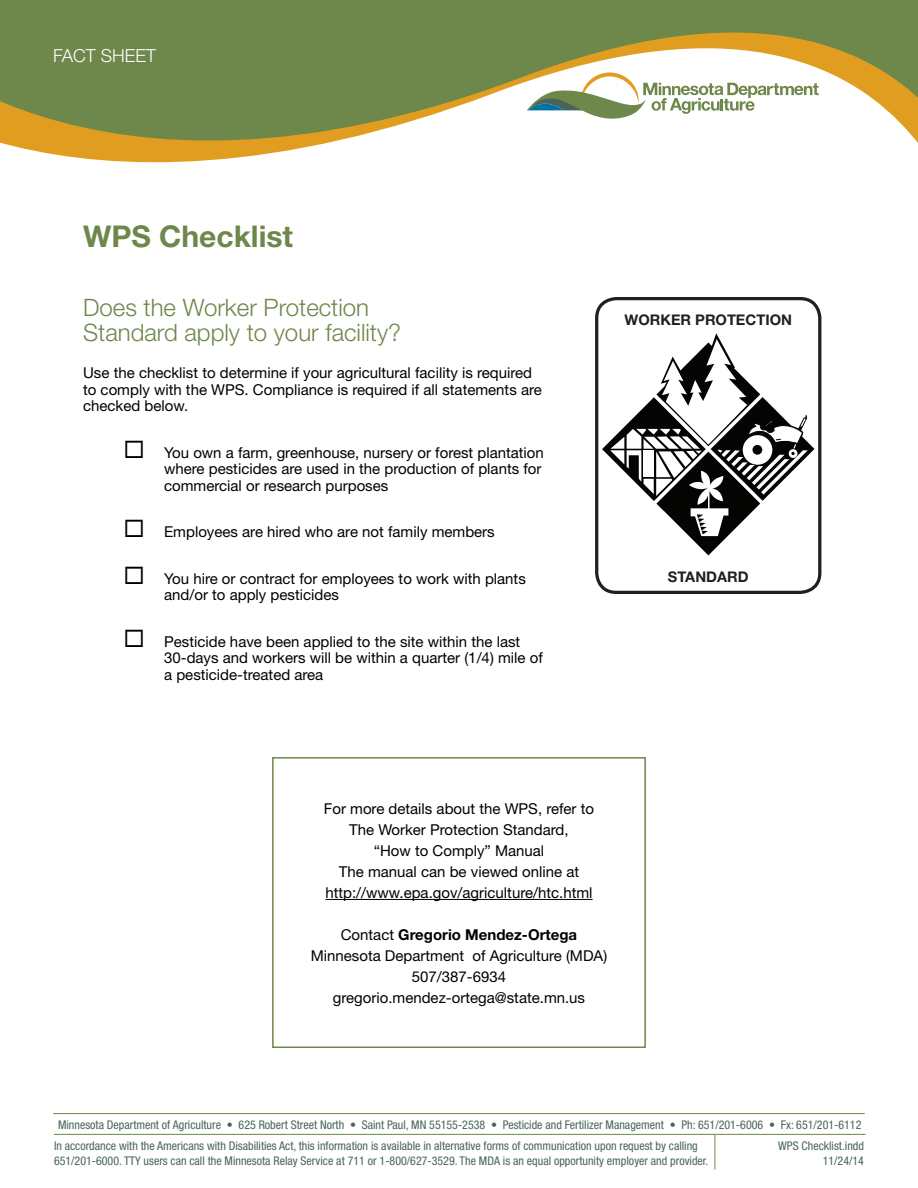
<style>
.page{position:relative;width:918px;height:1188px;background:#fff}
.page>*{position:absolute;margin:0;border:0;box-sizing:border-box;transform-origin:0 0}
.t1{font:700 30px "Helvetica Neue";color:#6e874a}
.t2{font:300 24px/25.5px "Helvetica Neue";color:#6e874a}
.t3{font:300 18px "Helvetica Neue";color:#fff}
.t4{font:15px/16.5px "Helvetica Neue";color:#000}
.t5{font:700 14.7px "Helvetica Neue";color:#231f20}
.t6{font:condensed 12px/21.9px "Helvetica Neue";color:#48645b;text-align:right}
.s1{font-weight:700}
</style>
<div class="page">
<hr style="left:715px;top:1135px;width:1px;height:35px;background:#6e874a">
<hr style="left:54px;top:1134px;width:812px;height:1px;background:#6e874a">
<div style="left:595px;top:297px;width:226px;height:297px;border:3px solid #231f20;border-radius:20px"></div>
<svg style="left:602px;top:333px;width:212px;height:222px"></svg>
<svg style="left:0;top:0;width:918px;height:163px;fill:#6e874a"></svg>
<hr style="left:53px;top:1113px;width:812px;height:1px;background:#6e874a">
<hr style="left:325px;top:899px;width:268px;height:1px;background:#000">
<div style="left:272px;top:757px;width:374px;height:291px;border:2px solid #6e874a"></div>
<p class="t3" style="left:53px;top:45px;width:105px">FACT SHEET</p>
<h1 class="t1" style="left:83px;top:218px;width:211px">WPS Checklist</h1>
<h2 class="t2" style="left:83px;top:294px;width:319px">Does the Worker Protection<br>Standard apply to your facility?</h2>
<p class="t4" style="left:83px;top:364px;width:460px">Use the checklist to determine if your agricultural facility is required to comply with the WPS. Compliance is required if all statements are checked below.</p>
<p class="t4" style="left:164px;top:444px;width:381px;text-indent:-40px">◻ You own a farm, greenhouse, nursery or forest plantation where pesticides are used in the production of plants for commercial or research purposes</p>
<p class="t4" style="left:124px;top:523px;width:373px">◻ Employees are hired who are not family members</p>
<p class="t4" style="left:164px;top:570px;width:363px;text-indent:-40px">◻ You hire or contract for employees to work with plants and/or to apply pesticides</p>
<p class="t4" style="left:164px;top:633px;width:380px;text-indent:-40px">◻ Pesticide have been applied to the site within the last<br>30-days and workers will be within a quarter (1/4) mile of a pesticide-treated area</p>
<p class="t5" style="left:625px;top:310px;width:169px">WORKER PROTECTION</p>
<p class="t5" style="left:668px;top:568px;width:82px">STANDARD</p>
<p class="t4" style="left:324px;top:798px;width:272px;line-height:21px;text-align:center">For more details about the WPS, refer to The Worker Protection Standard,<br>“How to Comply” Manual<br>The manual can be viewed online at http://www.epa.gov/agriculture/htc.html</p>
<p class="t4" style="left:311px;top:924px;width:298px;line-height:21px;text-align:center">Contact <span class="s1">Gregorio Mendez-Ortega<br></span>Minnesota Department of Agriculture (MDA)<br>507/387-6934 gregorio.mendez-ortega@state.mn.us</p>
<p class="t6" style="left:58px;top:1113px;width:807px">Minnesota Department of Agriculture • 625 Robert Street North • Saint Paul, MN 55155-2538 • Pesticide and Fertilizer Management • Ph: 651/201-6006 • Fx: 651/201-6112<br>WPS Checklist.indd</p>
<p class="t6" style="left:823px;top:1150px;width:43px">11/24/14</p>
<p class="t6" style="left:54px;top:1139px;width:656px;line-height:14.4px;text-align:left">In accordance with the Americans with Disabilities Act, this information is available in alternative forms of communication upon request by calling<br>651/201-6000. TTY users can call the Minnesota Relay Service at 711 or 1-800/627-3529. The MDA is an equal opportunity employer and provider.</p>
</div>
